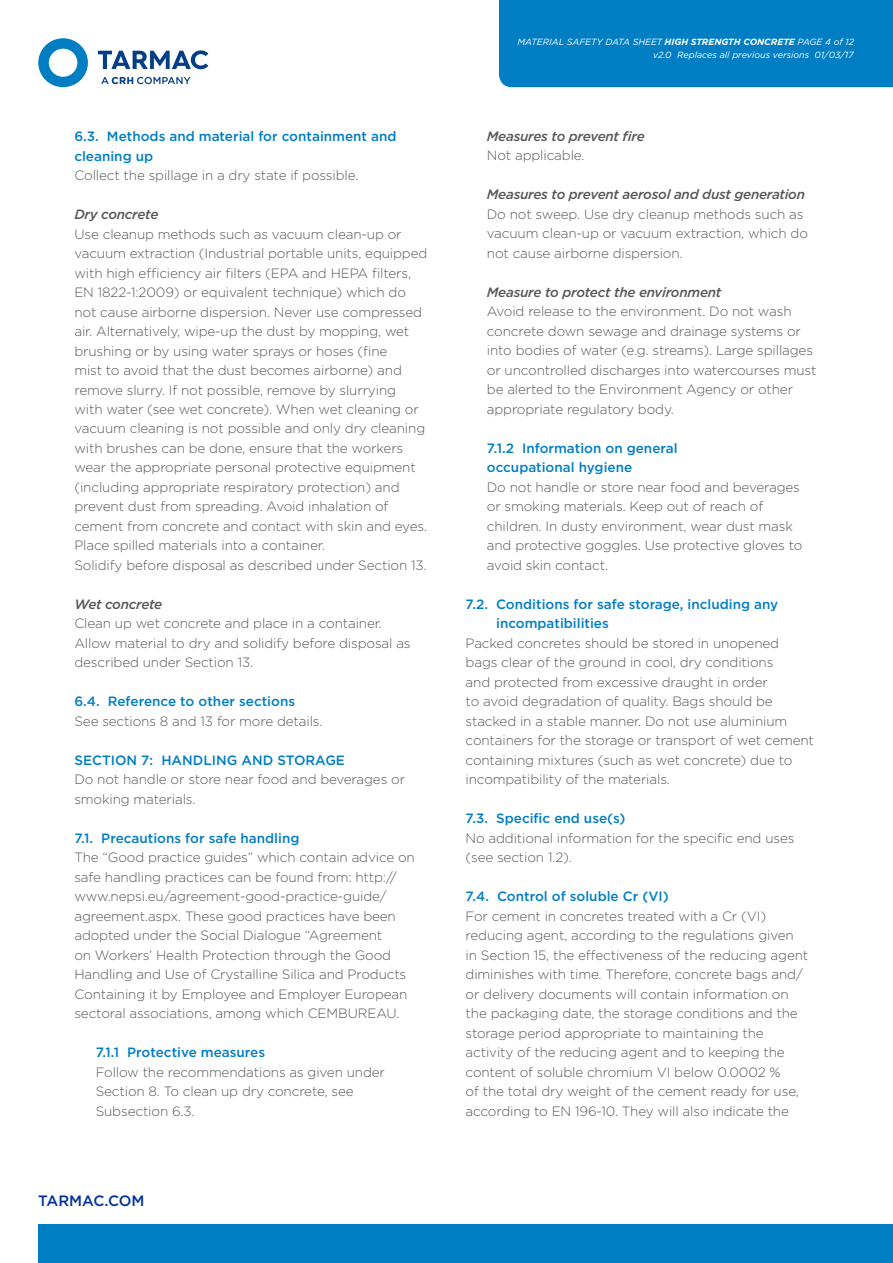
<style>
.page{position:relative;width:893px;height:1263px;background:#fff}
.page>*{position:absolute;margin:0;border:0;box-sizing:border-box;transform-origin:0 0}
.t1{font:500 15px "Gotham";color:#039}
.t2{font:300 13.5px/19.5px "Gotham";letter-spacing:-.01em;color:#575756}
.t3{font:500 13.5px/19.5px "Gotham";color:#007ec3}
.t4{font:italic 500 13.5px "Gotham";letter-spacing:-.02em;color:#575756}
.t5{font:italic 9px "Gotham";color:#fff}
.s1{font-weight:700}
</style>
<div class="page">
<div style="left:38px;top:1225px;width:855px;height:38px;background:#007ec3"></div>
<svg style="left:101px;top:77px;width:90px;height:7px"></svg>
<svg style="left:98px;top:50px;width:110px;height:19px"></svg>
<svg style="left:38px;top:38px;width:50px;height:49px"></svg>
<div style="left:499px;top:0;width:394px;height:87px;background:#007ec3"></div>
<p class="t3" style="left:74px;top:126px;width:324px">6.3. Methods and material for containment and cleaning up</p>
<p class="t2" style="left:74px;top:165px;width:286px">Collect the spillage in a dry state if possible.</p>
<p class="t4" style="left:74px;top:205px;width:86px">Dry concrete</p>
<p class="t2" style="left:74px;top:224px;width:354px">Use cleanup methods such as vacuum clean-up or vacuum extraction (Industrial portable units, equipped with high efficiency air filters (EPA and HEPA filters, EN 1822-1:2009) or equivalent technique) which do not cause airborne dispersion. Never use compressed air. Alternatively, wipe-up the dust by mopping, wet brushing or by using water sprays or hoses (fine<br>mist to avoid that the dust becomes airborne) and remove slurry. If not possible, remove by slurrying with water (see wet concrete). When wet cleaning or vacuum cleaning is not possible and only dry cleaning with brushes can be done, ensure that the workers wear the appropriate personal protective equipment (including appropriate respiratory protection) and prevent dust from spreading. Avoid inhalation of cement from concrete and contact with skin and eyes.<br>Place spilled materials into a container.<br>Solidify before disposal as described under Section 13.</p>
<p class="t4" style="left:74px;top:595px;width:90px">Wet concrete</p>
<p class="t2" style="left:74px;top:614px;width:338px">Clean up wet concrete and place in a container.<br>Allow material to dry and solidify before disposal as described under Section 13.</p>
<p class="t3" style="left:74px;top:692px;width:222px">6.4. Reference to other sections</p>
<p class="t2" style="left:74px;top:711px;width:250px">See sections 8 and 13 for more details.</p>
<p class="t3" style="left:74px;top:750px;width:272px">SECTION 7: HANDLING AND STORAGE</p>
<p class="t2" style="left:74px;top:769px;width:332px">Do not handle or store near food and beverages or smoking materials.</p>
<p class="t3" style="left:74px;top:828px;width:227px">7.1. Precautions for safe handling</p>
<p class="t2" style="left:74px;top:847px;width:342px">The “Good practice guides” which contain advice on safe handling practices can be found from: http:// www.nepsi.eu/agreement-good-practice-guide/ agreement.aspx. These good practices have been adopted under the Social Dialogue “Agreement<br>on Workers’ Health Protection through the Good Handling and Use of Crystalline Silica and Products Containing it by Employee and Employer European sectoral associations, among which CEMBUREAU.</p>
<p class="t3" style="left:96px;top:1043px;width:171px">7.1.1 Protective measures</p>
<p class="t2" style="left:96px;top:1062px;width:291px">Follow the recommendations as given under<br>Section 8. To clean up dry concrete, see<br>Subsection 6.3.</p>
<p class="t1" style="left:38px;top:1190px;width:108px">TARMAC.COM</p>
<p class="t5" style="left:517px;top:37px;width:338px">MATERIAL SAFETY DATA SHEET <span class="s1">HIGH STRENGTH CONCRETE</span> PAGE 4 of 12</p>
<p class="t5" style="left:653px;top:49px;width:202px">v2.0 Replaces all previous versions 01/03/17</p>
<p class="t4" style="left:487px;top:127px;width:160px">Measures to prevent fire</p>
<p class="t2" style="left:487px;top:145px;width:99px">Not applicable.</p>
<p class="t4" style="left:487px;top:186px;width:320px">Measures to prevent aerosol and dust generation</p>
<p class="t2" style="left:487px;top:204px;width:323px">Do not sweep. Use dry cleanup methods such as vacuum clean-up or vacuum extraction, which do not cause airborne dispersion.</p>
<p class="t4" style="left:487px;top:283px;width:236px">Measure to protect the environment</p>
<p class="t2" style="left:487px;top:301px;width:331px">Avoid release to the environment. Do not wash concrete down sewage and drainage systems or into bodies of water (e.g. streams). Large spillages or uncontrolled discharges into watercourses must be alerted to the Environment Agency or other appropriate regulatory body.</p>
<p class="t3" style="left:487px;top:438px;width:192px">7.1.2 Information on general occupational hygiene</p>
<p class="t2" style="left:487px;top:477px;width:317px">Do not handle or store near food and beverages or smoking materials. Keep out of reach of children. In dusty environment, wear dust mask and protective goggles. Use protective gloves to avoid skin contact.</p>
<p class="t3" style="left:496px;top:594px;width:284px;text-indent:-31px">7.2. Conditions for safe storage, including any incompatibilities</p>
<p class="t2" style="left:466px;top:633px;width:350px">Packed concretes should be stored in unopened bags clear of the ground in cool, dry conditions<br>and protected from excessive draught in order<br>to avoid degradation of quality. Bags should be stacked in a stable manner. Do not use aluminium containers for the storage or transport of wet cement containing mixtures (such as wet concrete) due to incompatibility of the materials.</p>
<p class="t3" style="left:466px;top:808px;width:161px">7.3. Specific end use(s)</p>
<p class="t2" style="left:466px;top:828px;width:330px">No additional information for the specific end uses (see section 1.2).</p>
<p class="t3" style="left:466px;top:886px;width:205px">7.4. Control of soluble Cr (VI)</p>
<p class="t2" style="left:466px;top:906px;width:344px">For cement in concretes treated with a Cr (VI) reducing agent, according to the regulations given in Section 15, the effectiveness of the reducing agent diminishes with time. Therefore, concrete bags and/ or delivery documents will contain information on the packaging date, the storage conditions and the storage period appropriate to maintaining the activity of the reducing agent and to keeping the content of soluble chromium VI below 0.0002 %<br>of the total dry weight of the cement ready for use, according to EN 196-10. They will also indicate the</p>
</div>
